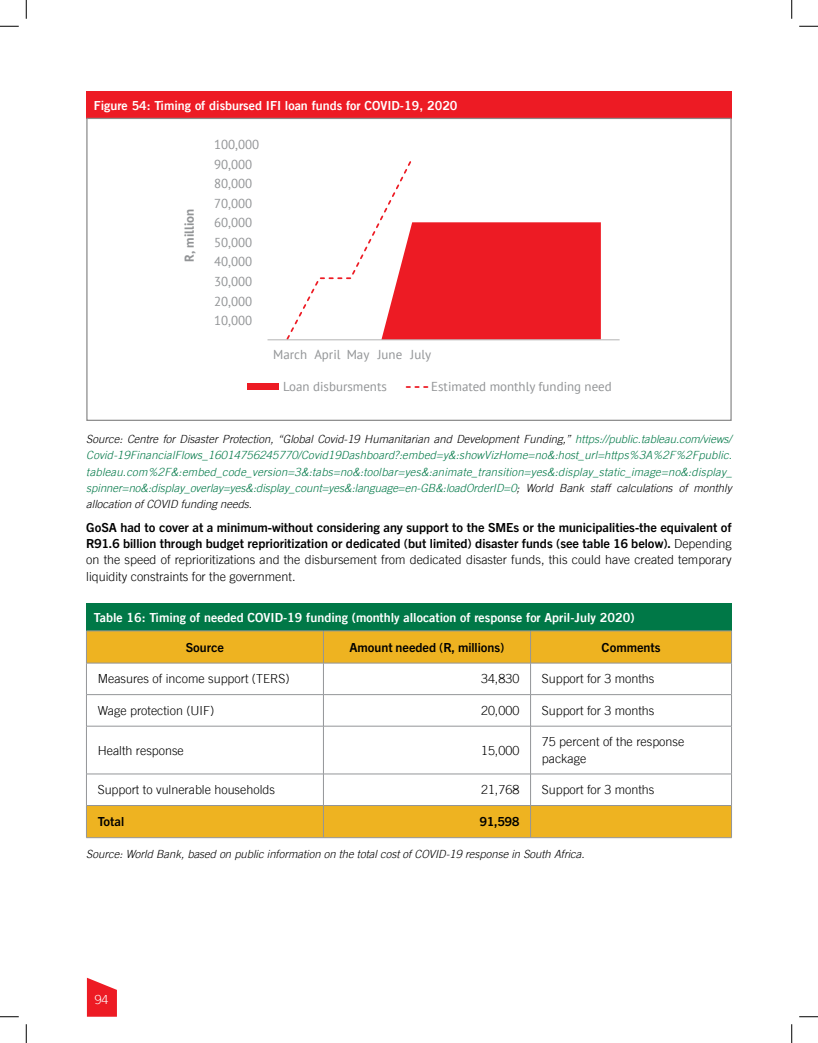
<style>
.page{position:relative;width:818px;height:1043px;background:#fff}
.page>*{position:absolute;margin:0;border:0;box-sizing:border-box;transform-origin:0 0}
.t1{font:13px/19.5px "PT Sans";color:#929496}
.t2{font:700 13px "PT Sans";color:#929496}
.t3{font:300 12.5px/16.2px "Trade Gothic LT";color:#000}
.t4{font:700 12.5px/16.2px "Trade Gothic Next LT Pro";color:#000}
.t5{font:12.5px "Trade Gothic LT Bold Two";color:#fff}
.t6{font:300 12.5px "Trade Gothic LT";color:#fff}
.t7{font:italic 300 11.25px/16.2px "Trade Gothic LT";color:#007847;text-align:justify}
.t8{font:italic 300 11.25px "Trade Gothic LT";color:#000}
.s1{color:#000}
.s2{font-family:"Trade Gothic LT";font-weight:300}
</style>
<div class="page">
<svg style="left:87px;top:977px;width:30px;height:39px"></svg>
<div style="left:86px;top:91px;width:645px;height:28px;background:#ed1b24"></div>
<div style="left:86px;top:603px;width:645px;height:27px;background:#007847"></div>
<div style="left:247px;top:384px;width:32px;height:6px;background:#ed1b24"></div>
<svg style="left:285px;top:161px;width:316px;height:180px"></svg>
<svg style="left:405px;top:386px;width:22px;height:2px"></svg>
<hr style="left:267px;top:339px;width:352px;height:1px;background:#b3b3b3">
<svg style="left:87px;top:631px;width:644px;height:206px"></svg>
<hr style="left:323px;top:631px;width:1px;height:32px;background:#939598">
<hr style="left:530px;top:631px;width:1px;height:32px;background:#939598">
<hr style="left:731px;top:631px;width:1px;height:32px;background:#939598">
<hr style="left:323px;top:663px;width:1px;height:31px;background:#939598">
<hr style="left:530px;top:663px;width:1px;height:31px;background:#939598">
<hr style="left:731px;top:663px;width:1px;height:31px;background:#939598">
<hr style="left:86px;top:694px;width:237px;height:1px;background:#939598">
<hr style="left:323px;top:694px;width:207px;height:1px;background:#939598">
<hr style="left:323px;top:694px;width:1px;height:32px;background:#939598">
<hr style="left:530px;top:694px;width:201px;height:1px;background:#939598">
<hr style="left:530px;top:694px;width:1px;height:32px;background:#939598">
<hr style="left:731px;top:694px;width:1px;height:32px;background:#939598">
<hr style="left:86px;top:726px;width:237px;height:1px;background:#939598">
<hr style="left:323px;top:726px;width:207px;height:1px;background:#939598">
<hr style="left:530px;top:726px;width:201px;height:1px;background:#939598">
<hr style="left:86px;top:773px;width:237px;height:1px;background:#939598">
<hr style="left:323px;top:773px;width:207px;height:1px;background:#939598">
<hr style="left:323px;top:774px;width:1px;height:31px;background:#939598">
<hr style="left:530px;top:773px;width:201px;height:1px;background:#939598">
<hr style="left:530px;top:774px;width:1px;height:31px;background:#939598">
<hr style="left:731px;top:774px;width:1px;height:31px;background:#939598">
<hr style="left:323px;top:805px;width:1px;height:32px;background:#939598">
<hr style="left:530px;top:805px;width:1px;height:32px;background:#939598">
<hr style="left:86px;top:805px;width:237px;height:1px;background:#939598">
<hr style="left:86px;top:805px;width:1px;height:32px;background:#939598">
<hr style="left:323px;top:805px;width:207px;height:1px;background:#939598">
<hr style="left:530px;top:805px;width:201px;height:1px;background:#939598">
<hr style="left:731px;top:805px;width:1px;height:32px;background:#939598">
<hr style="left:86px;top:837px;width:237px;height:1px;background:#939598">
<hr style="left:323px;top:837px;width:207px;height:1px;background:#939598">
<hr style="left:530px;top:837px;width:201px;height:1px;background:#939598">
<hr style="left:86px;top:663px;width:1px;height:31px;background:#939598">
<hr style="left:86px;top:694px;width:1px;height:32px;background:#939598">
<hr style="left:86px;top:726px;width:1px;height:47px;background:#939598">
<hr style="left:86px;top:774px;width:1px;height:31px;background:#939598">
<hr style="left:323px;top:726px;width:1px;height:47px;background:#939598">
<hr style="left:530px;top:726px;width:1px;height:47px;background:#939598">
<hr style="left:731px;top:726px;width:1px;height:47px;background:#939598">
<hr style="left:86px;top:630px;width:237px;height:1px;background:#939598">
<hr style="left:86px;top:631px;width:1px;height:32px;background:#939598">
<hr style="left:323px;top:630px;width:207px;height:1px;background:#939598">
<hr style="left:530px;top:630px;width:201px;height:1px;background:#939598">
<hr style="left:86px;top:663px;width:237px;height:1px;background:#939598">
<hr style="left:323px;top:663px;width:207px;height:1px;background:#939598">
<hr style="left:530px;top:663px;width:201px;height:1px;background:#939598">
<svg style="left:0;top:25px;width:19px;height:2px"></svg>
<svg style="left:799px;top:25px;width:19px;height:2px"></svg>
<svg style="left:0;top:1016px;width:19px;height:1px"></svg>
<svg style="left:799px;top:1016px;width:19px;height:1px"></svg>
<svg style="left:25px;top:0;width:2px;height:19px"></svg>
<svg style="left:25px;top:1024px;width:2px;height:18px"></svg>
<svg style="left:791px;top:0;width:1px;height:19px"></svg>
<svg style="left:791px;top:1024px;width:1px;height:18px"></svg>
<p class="t5" style="left:94px;top:98px;width:365px">Figure 54: Timing of disbursed IFI loan funds for COVID-19, 2020</p>
<p class="t1" style="left:214px;top:135px;width:47px">100,000<br>90,000<br>80,000<br>70,000<br>60,000<br>50,000<br>40,000<br>30,000<br>20,000<br>10,000</p>
<p class="t2" style="left:181px;top:262px;width:55px;rotate:-90deg">R, million</p>
<p class="t1" style="left:273px;top:344px;width:159px">March April May June July</p>
<p class="t1" style="left:283px;top:377px;width:105px">Loan disbursments</p>
<p class="t1" style="left:431px;top:377px;width:182px">Estimated monthly funding need</p>
<p class="t7" style="left:86px;top:431px;width:647px"><span class="s1">Source: Centre for Disaster Protection, “Global Covid-19 Humanitarian and Development Funding,”</span> https://public.tableau.com/views/ Covid-19FinancialFlows_16014756245770/Covid19Dashboard?:embed=y&amp;:showVizHome=no&amp;:host_url=https%3A%2F%2Fpublic. tableau.com%2F&amp;:embed_code_version=3&amp;:tabs=no&amp;:toolbar=yes&amp;:animate_transition=yes&amp;:display_static_image=no&amp;:display_ spinner=no&amp;:display_overlay=yes&amp;:display_count=yes&amp;:language=en-GB&amp;:loadOrderID=0<span class="s1">; World Bank staff calculations of monthly allocation of COVID funding needs.</span></p>
<p class="t4" style="left:86px;top:518px;width:647px">GoSA had to cover at a minimum-without considering any support to the SMEs or the municipalities-the equivalent of<br>R91.6 billion through budget reprioritization or dedicated (but limited) disaster funds (see table 16 below). <span class="s2">Depending</span></p>
<p class="t3" style="left:86px;top:551px;width:647px">on the speed of reprioritizations and the disbursement from dedicated disaster funds, this could have created temporary liquidity constraints for the government.</p>
<p class="t5" style="left:94px;top:609px;width:542px">Table 16: Timing of needed COVID-19 funding (monthly allocation of response for April-July 2020)</p>
<p class="t4" style="left:186px;top:638px;width:40px">Source</p>
<p class="t4" style="left:349px;top:638px;width:156px">Amount needed (R, millions)</p>
<p class="t4" style="left:601px;top:638px;width:60px">Comments</p>
<p class="t3" style="left:98px;top:670px;width:193px">Measures of income support (TERS)</p>
<p class="t3" style="left:481px;top:670px;width:40px">34,830</p>
<p class="t3" style="left:542px;top:670px;width:114px">Support for 3 months</p>
<p class="t3" style="left:98px;top:702px;width:118px">Wage protection (UIF)</p>
<p class="t3" style="left:481px;top:702px;width:40px">20,000</p>
<p class="t3" style="left:542px;top:702px;width:114px">Support for 3 months</p>
<p class="t3" style="left:98px;top:741px;width:88px">Health response</p>
<p class="t3" style="left:481px;top:741px;width:40px">15,000</p>
<p class="t3" style="left:542px;top:733px;width:144px">75 percent of the response package</p>
<p class="t3" style="left:98px;top:781px;width:179px">Support to vulnerable households</p>
<p class="t3" style="left:481px;top:781px;width:40px">21,768</p>
<p class="t3" style="left:542px;top:781px;width:114px">Support for 3 months</p>
<p class="t4" style="left:98px;top:813px;width:28px">Total</p>
<p class="t4" style="left:480px;top:813px;width:41px">91,598</p>
<p class="t8" style="left:86px;top:847px;width:500px">Source: World Bank, based on public information on the total cost of COVID-19 response in South Africa.</p>
<p class="t6" style="left:95px;top:991px;width:15px">94</p>
</div>
